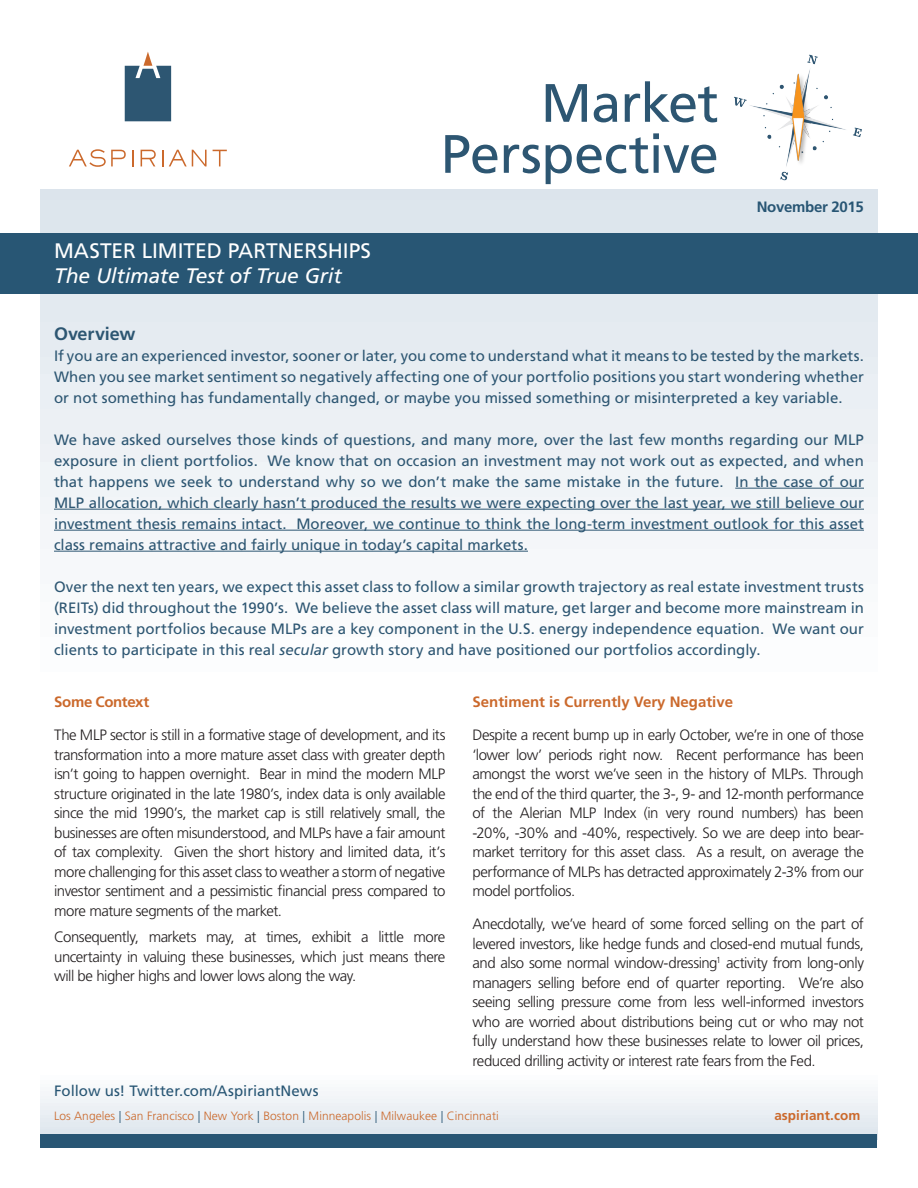
<style>
.page{position:relative;width:918px;height:1188px;background:#fff}
.page>*{position:absolute;margin:0;border:0;box-sizing:border-box;transform-origin:0 0}
.t1{font:54px/51px "Frutiger LT";letter-spacing:-.01em;color:#2d5672;text-align:right}
.t2{font:21px "Frutiger LT";color:#fff}
.t3{font:italic 21px "Frutiger LT";letter-spacing:-.005em;color:#fff}
.t4{font:700 18px "Frutiger LT";color:#2d5672}
.t5{font:300 15px/19.5px "Frutiger LT";letter-spacing:-.03em;color:#231f20;text-align:justify}
.t6{font:15px/21px "Frutiger LT";color:#2d5672;text-align:justify}
.t7{font:15px "Frutiger LT";color:#285674}
.t8{font:700 15px "Frutiger LT";color:#cb692c}
.t9{font:700 15px "Frutiger LT";letter-spacing:-.02em;color:#285674}
.t10{font:700 15px "Frutiger LT";letter-spacing:-.025em;color:#cb692c}
.t11{font:700 13.5px "Frutiger LT";letter-spacing:.005em;color:#cb692c}
.t12{font:300 12px "Frutiger LT";letter-spacing:.005em;color:#cb692c}
.s1{font-style:italic}
.s2{color:#285674}
</style>
<div class="page">
<svg style="left:40px;top:190px;width:838px;height:361px"></svg>
<svg style="left:125px;top:52px;width:46px;height:69px"></svg>
<svg style="left:69px;top:149px;width:57px;height:18px"></svg>
<svg style="left:132px;top:150px;width:2px;height:16px"></svg>
<svg style="left:141px;top:150px;width:15px;height:16px"></svg>
<svg style="left:162px;top:150px;width:45px;height:16px"></svg>
<svg style="left:213px;top:150px;width:14px;height:16px"></svg>
<div style="left:40px;top:978px;width:838px;height:162px;background:linear-gradient(to bottom,#fff,#e9eef3)"></div>
<div style="left:40px;top:1134px;width:838px;height:14px;background:#285674"></div>
<img style="left:720px;top:54px;width:158px;height:143px">
<div style="left:0;top:233px;width:918px;height:61px;background:#285674"></div>
<hr style="left:735px;top:488px;width:129px;height:1px;background:#2d5672">
<hr style="left:54px;top:509px;width:810px;height:1px;background:#2d5672">
<hr style="left:54px;top:530px;width:810px;height:1px;background:#2d5672">
<hr style="left:54px;top:551px;width:474px;height:1px;background:#2d5672">
<p class="t2" style="left:54px;top:238px;width:319px">MASTER LIMITED PARTNERSHIPS</p>
<p class="t3" style="left:54px;top:263px;width:289px">The Ultimate Test of True Grit</p>
<h1 class="t1" style="left:441px;top:78px;width:279px">Market<br>Perspective</h1>
<p class="t9" style="left:757px;top:198px;width:109px">November 2015</p>
<p class="t4" style="left:54px;top:323px;width:83px">Overview</p>
<p class="t6" style="left:54px;top:345px;width:812px">If you are an experienced investor, sooner or later, you come to understand what it means to be tested by the markets.<br>When you see market sentiment so negatively affecting one of your portfolio positions you start wondering whether or not something has fundamentally changed, or maybe you missed something or misinterpreted a key variable.</p>
<p class="t6" style="left:54px;top:429px;width:812px">We have asked ourselves those kinds of questions, and many more, over the last few months regarding our MLP exposure in client portfolios. We know that on occasion an investment may not work out as expected, and when that happens we seek to understand why so we don’t make the same mistake in the future. In the case of our MLP allocation, which clearly hasn’t produced the results we were expecting over the last year, we still believe our investment thesis remains intact. Moreover, we continue to think the long-term investment outlook for this asset class remains attractive and fairly unique in today’s capital markets.</p>
<p class="t6" style="left:54px;top:576px;width:812px">Over the next ten years, we expect this asset class to follow a similar growth trajectory as real estate investment trusts (REITs) did throughout the 1990’s. We believe the asset class will mature, get larger and become more mainstream in investment portfolios because MLPs are a key component in the U.S. energy independence equation. We want our clients to participate in this real <span class="s1">secular</span> growth story and have positioned our portfolios accordingly.</p>
<p class="t8" style="left:473px;top:693px;width:262px">Sentiment is Currently Very Negative</p>
<p class="t5" style="left:473px;top:726px;width:393px">Despite a recent bump up in early October, we’re in one of those ‘lower low’ periods right now. Recent performance has been amongst the worst we’ve seen in the history of MLPs. Through the end of the third quarter, the 3-, 9- and 12-month performance of the Alerian MLP Index (in very round numbers) has been -20%, -30% and -40%, respectively. So we are deep into bear&shy;market territory for this asset class. As a result, on average the performance of MLPs has detracted approximately 2-3% from our model portfolios.</p>
<p class="t5" style="left:473px;top:915px;width:393px">Anecdotally, we’ve heard of some forced selling on the part of levered investors, like hedge funds and closed-end mutual funds, and also some normal window-dressing<sup>1</sup> activity from long-only managers selling before end of quarter reporting. We’re also seeing selling pressure come from less well-informed investors who are worried about distributions being cut or who may not fully understand how these businesses relate to lower oil prices, reduced drilling activity or interest rate fears from the Fed.</p>
<p class="t10" style="left:54px;top:693px;width:97px">Some Context</p>
<p class="t5" style="left:54px;top:726px;width:393px">The MLP sector is still in a formative stage of development, and its transformation into a more mature asset class with greater depth isn’t going to happen overnight. Bear in mind the modern MLP structure originated in the late 1980’s, index data is only available since the mid 1990’s, the market cap is still relatively small, the businesses are often misunderstood, and MLPs have a fair amount of tax complexity. Given the short history and limited data, it’s more challenging for this asset class to weather a storm of negative investor sentiment and a pessimistic financial press compared to more mature segments of the market.</p>
<p class="t5" style="left:54px;top:927px;width:393px">Consequently, markets may, at times, exhibit a little more uncertainty in valuing these businesses, which just means there will be higher highs and lower lows along the way.</p>
<p class="t7" style="left:54px;top:1082px;width:266px">Follow us! Twitter.com/AspiriantNews</p>
<p class="t12" style="left:54px;top:1109px;width:446px">Los Angeles <span class="s2">|</span> San Francisco <span class="s2">|</span> New York <span class="s2">|</span> Boston <span class="s2">|</span> Minneapolis <span class="s2">|</span> Milwaukee <span class="s2">|</span> Cincinnati</p>
<p class="t11" style="left:774px;top:1107px;width:87px">aspiriant.com</p>
</div>
